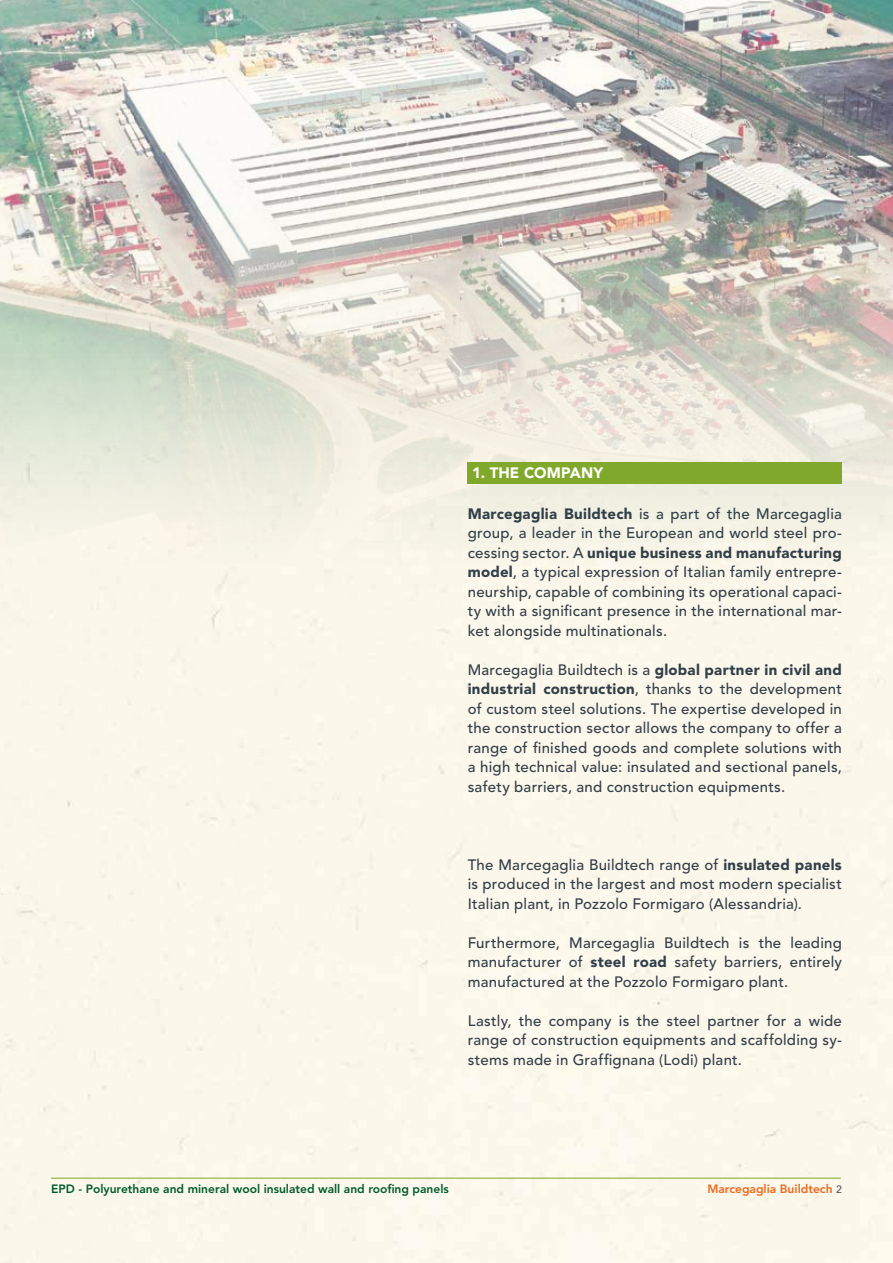
<style>
.page{position:relative;width:893px;height:1263px;background:#fff}
.page>*{position:absolute;margin:0;border:0;box-sizing:border-box;transform-origin:0 0}
.t1{font:500 15px/19.5px "Avenir LT Std";letter-spacing:.015em;color:#323e48;text-align:justify}
.t2{font:900 15px "Avenir LT Std";letter-spacing:.01em;color:#fff}
.t3{font:800 12px "Avenir LT Std";color:#005c2a}
.t4{font:800 12px "Avenir LT Std";color:#ec691c}
.s1{font-weight:900}
.s2{font-weight:500;font-size:10.5px;color:#575756}
</style>
<div class="page">
<img style="left:0;top:0;width:893px;height:618px">
<div style="left:468px;top:462px;width:374px;height:22px;background:#80a82b"></div>
<hr style="left:51px;top:1178px;width:790px;height:1px;background:#80a82b">
<p class="t2" style="left:472px;top:464px;width:133px">1. THE COMPANY</p>
<p class="t1" style="left:468px;top:504px;width:376px"><span class="s1">Marcegaglia Buildtech</span> is a part of the Marcegaglia group, a leader in the European and world steel pro&shy;cessing sector. A <span class="s1">unique business and manufacturing model</span>, a typical expression of Italian family entrepre&shy;neurship, capable of combining its operational capaci&shy;ty with a significant presence in the international mar&shy;ket alongside multinationals.</p>
<p class="t1" style="left:468px;top:660px;width:376px">Marcegaglia Buildtech is a <span class="s1">global partner in civil and industrial construction</span>, thanks to the development of custom steel solutions. The expertise developed in the construction sector allows the company to offer a range of finished goods and complete solutions with a high technical value: insulated and sectional panels, safety barriers, and construction equipments.</p>
<p class="t1" style="left:468px;top:855px;width:376px">The Marcegaglia Buildtech range of <span class="s1">insulated panels </span>is produced in the largest and most modern specialist Italian plant, in Pozzolo Formigaro (Alessandria).</p>
<p class="t1" style="left:468px;top:933px;width:376px">Furthermore, Marcegaglia Buildtech is the leading manufacturer of <span class="s1">steel road</span> safety barriers, entirely manufactured at the Pozzolo Formigaro plant.</p>
<p class="t1" style="left:468px;top:1011px;width:376px">Lastly, the company is the steel partner for a wide range of construction equipments and scaffolding sy&shy;stems made in Graffignana (Lodi) plant.</p>
<p class="t3" style="left:51px;top:1182px;width:399px">EPD - Polyurethane and mineral wool insulated wall and roofing panels</p>
<p class="t4" style="left:707px;top:1182px;width:136px">Marcegaglia Buildtech <span class="s2">2</span></p>
</div>
